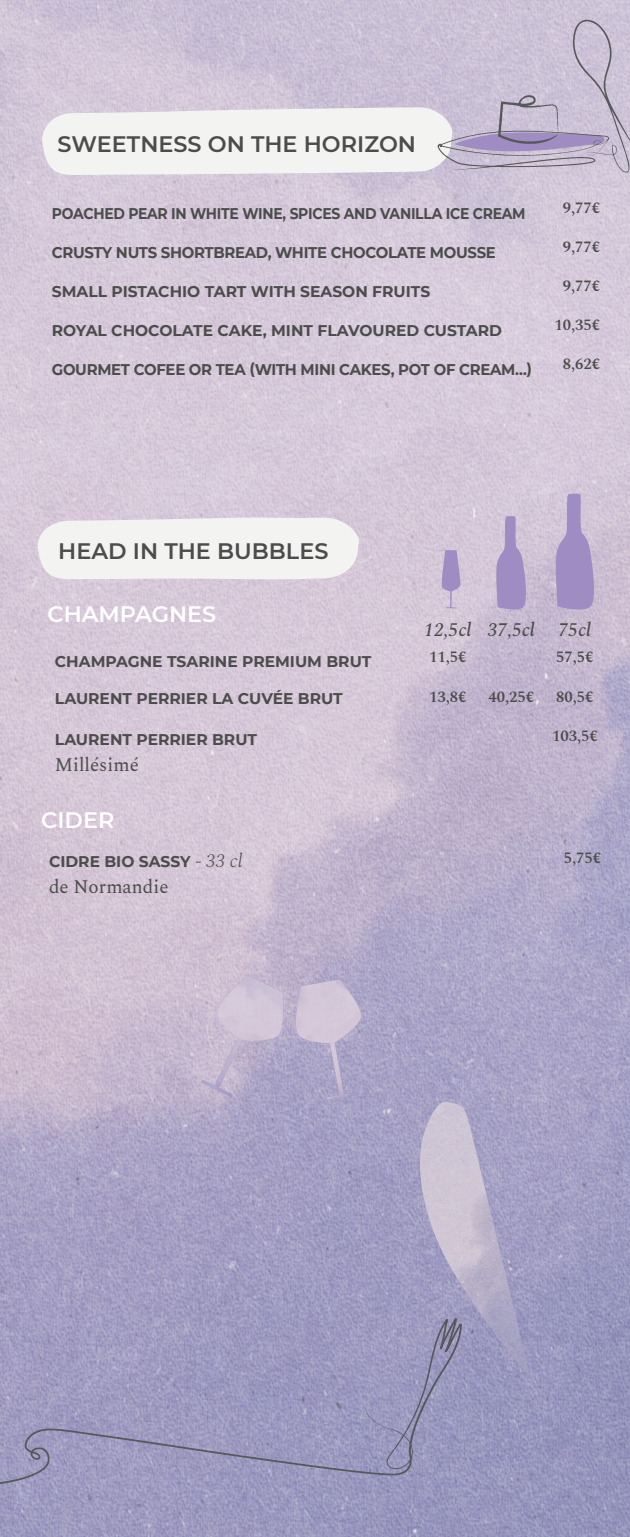
<style>
.page{position:relative;width:630px;height:1537px;background:#fff}
.page>*{position:absolute;margin:0;border:0;box-sizing:border-box;transform-origin:0 0}
.t1{font:600 22.4px "Montserrat";color:#4b4c4b}
.t2{font:600 22.4px "Montserrat";color:#fff}
.t3{font:19px "Spectral";color:#4b4c4b}
.t4{font:italic 500 19px "Spectral";color:#4b4c4b}
.t5{font:700 15.4px "Montserrat";letter-spacing:-.015em;color:#4b4c4b}
.t6{font:700 15.4px "Montserrat";letter-spacing:-.015em;color:#4b4c4b;scale:.96 1}
.t7{font:600 15.4px "Spectral";color:#4b4c4b}
.t8{font:700 15.4px "Montserrat";letter-spacing:-.015em;color:#4b4c4b;scale:.9 1}
.s1{font-family:"Spectral";font-weight:300;font-style:italic;font-size:19px}
</style>
<div class="page">
<img style="left:0;top:1px;width:629px;height:1535px">
<svg style="left:0;top:1318px;width:461px;height:170px;background:#9c98be"></svg>
<svg style="left:38px;top:517px;width:321px;height:62px"></svg>
<svg style="left:42px;top:20px;width:587px;height:155px"></svg>
<svg style="left:440px;top:550px;width:20px;height:58px"></svg>
<svg style="left:494px;top:515px;width:34px;height:98px;background:#b3a3ca"></svg>
<svg style="left:553px;top:492px;width:43px;height:122px;background:#b2a2ca"></svg>
<svg style="left:365px;top:1404px;width:6px;height:14px"></svg>
<img style="left:420px;top:1101px;width:110px;height:276px">
<img style="left:201px;top:975px;width:84px;height:122px">
<img style="left:291px;top:979px;width:70px;height:121px">
<h1 class="t1" style="left:57px;top:128px;width:360px">SWEETNESS ON THE HORIZON</h1>
<p class="t8" style="left:52px;top:203px;width:527px">POACHED PEAR IN WHITE WINE, SPICES AND VANILLA ICE CREAM</p>
<p class="t7" style="left:562px;top:197px;width:39px">9,77€</p>
<p class="t6" style="left:52px;top:241px;width:463px">CRUSTY NUTS SHORTBREAD, WHITE CHOCOLATE MOUSSE</p>
<p class="t7" style="left:562px;top:236px;width:39px">9,77€</p>
<p class="t5" style="left:52px;top:280px;width:379px">SMALL PISTACHIO TART WITH SEASON FRUITS</p>
<p class="t7" style="left:562px;top:275px;width:39px">9,77€</p>
<p class="t5" style="left:52px;top:319px;width:451px">ROYAL CHOCOLATE CAKE, MINT FLAVOURED CUSTARD</p>
<p class="t7" style="left:554px;top:314px;width:47px">10,35€</p>
<p class="t6" style="left:52px;top:358px;width:501px">GOURMET COFEE OR TEA (WITH MINI CAKES, POT OF CREAM…)</p>
<p class="t7" style="left:562px;top:353px;width:39px">8,62€</p>
<h1 class="t1" style="left:58px;top:534px;width:271px">HEAD IN THE BUBBLES</h1>
<h1 class="t2" style="left:47px;top:597px;width:170px">CHAMPAGNES</h1>
<p class="t4" style="left:424px;top:615px;width:168px">12,5cl 37,5cl 75cl</p>
<p class="t5" style="left:55px;top:650px;width:318px">CHAMPAGNE TSARINE PREMIUM BRUT</p>
<p class="t7" style="left:429px;top:645px;width:39px">11,5€</p>
<p class="t7" style="left:556px;top:645px;width:39px">57,5€</p>
<p class="t5" style="left:55px;top:688px;width:289px">LAURENT PERRIER LA CUVÉE BRUT</p>
<p class="t7" style="left:429px;top:685px;width:39px">13,8€</p>
<p class="t7" style="left:488px;top:685px;width:47px">40,25€</p>
<p class="t7" style="left:556px;top:685px;width:39px">80,5€</p>
<p class="t5" style="left:55px;top:728px;width:203px">LAURENT PERRIER BRUT</p>
<p class="t3" style="left:55px;top:751px;width:85px">Millésimé</p>
<p class="t7" style="left:551px;top:724px;width:47px">103,5€</p>
<h1 class="t2" style="left:41px;top:804px;width:75px">CIDER</h1>
<p class="t5" style="left:49px;top:850px;width:195px">CIDRE BIO SASSY <span class="s1">- 33 cl</span></p>
<p class="t3" style="left:49px;top:872px;width:121px">de Normandie</p>
<p class="t7" style="left:563px;top:847px;width:39px">5,75€</p>
</div>
